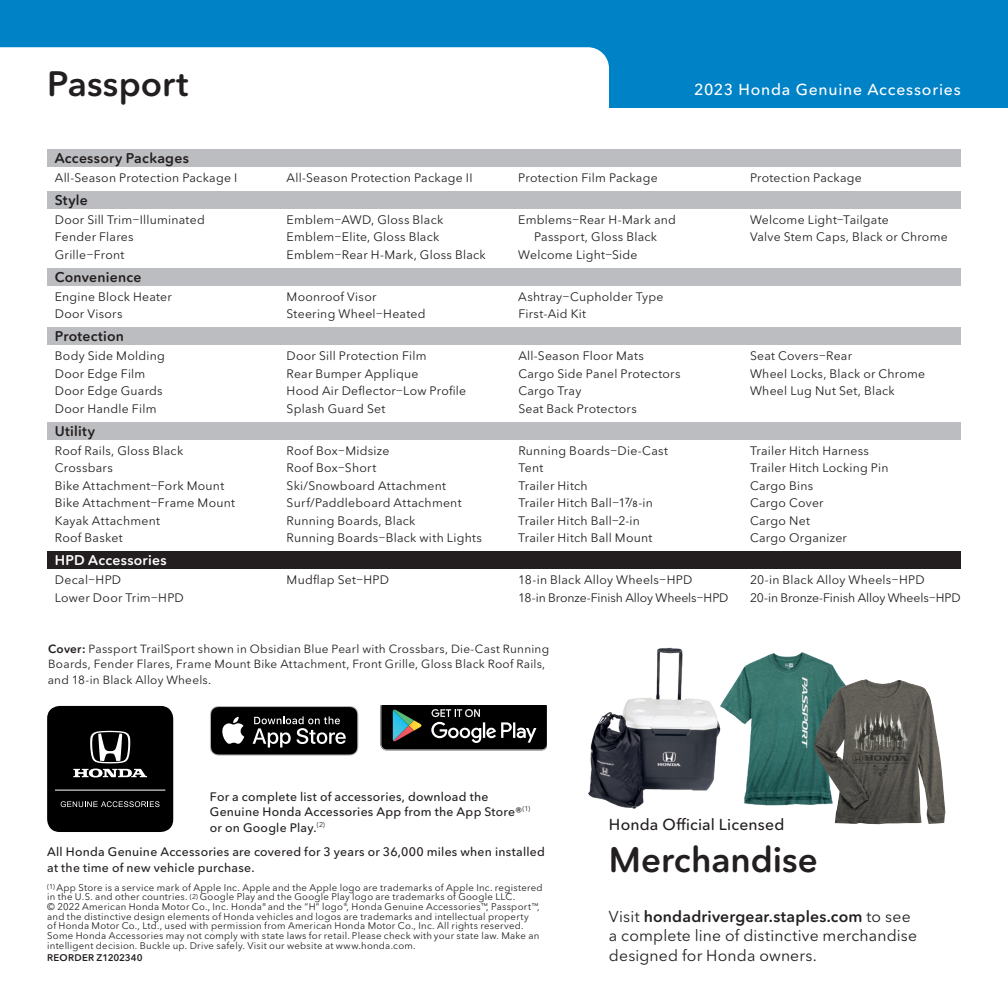
<style>
.page{position:relative;width:1008px;height:1008px;background:#fff}
.page>*{position:absolute;margin:0;border:0;box-sizing:border-box;transform-origin:0 0}
.t1{font:600 35px "Avenir Next Rounded Pro";color:#231f20}
.t2{font:15.75px/19.2px "Avenir Next Rounded Pro";letter-spacing:.01em;color:#231f20}
.t3{font:500 15.75px "Avenir Next Rounded Pro";letter-spacing:.05em;color:#fff}
.t4{font:500 15.75px "Avenir Next Rounded Pro";letter-spacing:.01em;color:#231f20}
.t5{font:600 14px "Avenir Next Rounded Pro";letter-spacing:.015em;color:#231f20}
.t6{font:600 14px "Avenir Next Rounded Pro";letter-spacing:.02em;color:#fff}
.t7{font:12.25px/17.5px "Avenir Next Rounded Pro";letter-spacing:.02em;color:#231f20}
.t8{font:500 12.25px/15.8px "Avenir Next Rounded Pro";letter-spacing:.02em;color:#231f20}
.t9{font:12.25px/17.5px "Avenir Next Rounded Pro";letter-spacing:-.005em;color:#231f20}
.t10{font:11.9px/15.2px "Avenir Next Rounded Pro";letter-spacing:.02em;color:#231f20}
.t11{font:9.62px/9.6px "Avenir Next Rounded Pro";letter-spacing:.025em;color:#231f20}
.t12{font:600 9.62px "Avenir Next Rounded Pro";letter-spacing:.02em;color:#231f20}
.s1{font-family:"Acura Bespoke"}
.s2{font-weight:500;font-size:8.75px}
.s3{font-weight:600}
</style>
<div class="page">
<div style="left:0;top:0;width:1008px;height:108px;background:#0082c7"></div>
<div style="left:0;top:47px;width:609px;height:61px;background:#fff"></div>
<img style="left:588px;top:647px;width:131px;height:162px">
<img style="left:719px;top:652px;width:122px;height:154px">
<img style="left:814px;top:679px;width:132px;height:145px">
<div style="left:47px;top:706px;width:126px;height:126px;background:#000;border-radius:13px"></div>
<svg style="left:73px;top:769px;width:74px;height:8px"></svg>
<svg style="left:90px;top:731px;width:40px;height:32px"></svg>
<hr style="left:55px;top:790px;width:110px;height:1px;background:#fff">
<svg style="left:61px;top:801px;width:99px;height:6px"></svg>
<svg style="left:210px;top:706px;width:148px;height:50px;background:#333334"></svg>
<svg style="left:380px;top:706px;width:167px;height:45px;background:#2a2e2d"></svg>
<div style="left:47px;top:268px;width:914px;height:17px;background:#bcbdc0"></div>
<div style="left:47px;top:328px;width:914px;height:17px;background:#bcbdc0"></div>
<div style="left:47px;top:422px;width:914px;height:17px;background:#bcbdc0"></div>
<div style="left:47px;top:552px;width:914px;height:17px;background:#231f20"></div>
<div style="left:47px;top:191px;width:914px;height:17px;background:#bcbdc0"></div>
<div style="left:47px;top:149px;width:914px;height:17px;background:#bcbdc0"></div>
<h1 class="t1" style="left:47px;top:62px;width:143px">Passport</h1>
<p class="t3" style="left:694px;top:80px;width:268px">2023 Honda Genuine Accessories</p>
<p class="t5" style="left:55px;top:150px;width:136px">Accessory Packages</p>
<p class="t7" style="left:55px;top:169px;width:184px">All-Season Protection Package I</p>
<p class="t7" style="left:287px;top:169px;width:187px">All-Season Protection Package II</p>
<p class="t7" style="left:518px;top:169px;width:141px">Protection Film Package</p>
<p class="t7" style="left:750px;top:169px;width:113px">Protection Package</p>
<p class="t5" style="left:55px;top:191px;width:35px">Style</p>
<p class="t7" style="left:55px;top:211px;width:152px">Door Sill Trim<span class="s1">-</span>Illuminated<br>Fender Flares<br>Grille<span class="s1">-</span>Front</p>
<p class="t7" style="left:287px;top:211px;width:201px">Emblem<span class="s1">-</span>AWD, Gloss Black<br>Emblem<span class="s1">-</span>Elite, Gloss Black<br>Emblem<span class="s1">-</span>Rear H-Mark, Gloss Black</p>
<p class="t7" style="left:518px;top:211px;width:159px">Emblems<span class="s1">-</span>Rear H-Mark and</p>
<p class="t7" style="left:534px;top:228px;width:125px">Passport, Gloss Black</p>
<p class="t7" style="left:518px;top:246px;width:121px">Welcome Light<span class="s1">-</span>Side</p>
<p class="t5" style="left:55px;top:268px;width:88px">Convenience</p>
<p class="t7" style="left:750px;top:211px;width:199px">Welcome Light<span class="s1">-</span>Tailgate<br>Valve Stem Caps, Black or Chrome</p>
<p class="t7" style="left:55px;top:288px;width:119px">Engine Block Heater<br>Door Visors</p>
<p class="t7" style="left:287px;top:288px;width:140px">Moonroof Visor<br>Steering Wheel<span class="s1">-</span>Heated</p>
<p class="t7" style="left:518px;top:288px;width:147px">Ashtray<span class="s1">-</span>Cupholder Type<br>First-Aid Kit</p>
<p class="t7" style="left:55px;top:347px;width:111px">Body Side Molding<br>Door Edge Film<br>Door Edge Guards<br>Door Handle Film</p>
<p class="t7" style="left:287px;top:347px;width:181px">Door Sill Protection Film<br>Rear Bumper Applique<br>Hood Air Deflector<span class="s1">-</span>Low Profile<br>Splash Guard Set</p>
<p class="t7" style="left:518px;top:347px;width:164px">All-Season Floor Mats<br>Cargo Side Panel Protectors<br>Cargo Tray<br>Seat Back Protectors</p>
<p class="t7" style="left:750px;top:347px;width:177px">Seat Covers<span class="s1">-</span>Rear<br>Wheel Locks, Black or Chrome<br>Wheel Lug Nut Set, Black</p>
<p class="t7" style="left:55px;top:442px;width:182px">Roof Rails, Gloss Black<br>Crossbars<br>Bike Attachment<span class="s1">-</span>Fork Mount<br>Bike Attachment<span class="s1">-</span>Frame Mount<br>Kayak Attachment<br>Roof Basket</p>
<p class="t7" style="left:287px;top:442px;width:197px">Roof Box<span class="s1">-</span>Midsize<br>Roof Box<span class="s1">-</span>Short<br>Ski/Snowboard Attachment<br>Surf/Paddleboard Attachment<br>Running Boards, Black<br>Running Boards<span class="s1">-</span>Black with Lights</p>
<p class="t7" style="left:518px;top:442px;width:151px">Running Boards<span class="s1">-</span>Die-Cast<br>Tent<br>Trailer Hitch<br>Trailer Hitch Ball<span class="s1">-</span>1<sup>7</sup>/<span class="s2">8</span>-in<br>Trailer Hitch Ball<span class="s1">-</span>2-in<br>Trailer Hitch Ball Mount</p>
<p class="t7" style="left:750px;top:442px;width:140px">Trailer Hitch Harness<br>Trailer Hitch Locking Pin<br>Cargo Bins<br>Cargo Cover<br>Cargo Net<br>Cargo Organizer</p>
<p class="t7" style="left:55px;top:571px;width:131px">Decal<span class="s1">-</span>HPD<br>Lower Door Trim<span class="s1">-</span>HPD</p>
<p class="t7" style="left:287px;top:571px;width:104px">Mudflap Set<span class="s1">-</span>HPD</p>
<p class="t9" style="left:518px;top:571px;width:212px">18-in Black Alloy Wheels<span class="s1">-</span>HPD<br>18-in Bronze-Finish Alloy Wheels<span class="s1">-</span>HPD</p>
<p class="t9" style="left:750px;top:571px;width:212px">20-in Black Alloy Wheels<span class="s1">-</span>HPD<br>20-in Bronze-Finish Alloy Wheels<span class="s1">-</span>HPD</p>
<p class="t5" style="left:55px;top:328px;width:71px">Protection</p>
<p class="t5" style="left:55px;top:422px;width:42px">Utility</p>
<p class="t6" style="left:55px;top:552px;width:113px">HPD Accessories</p>
<p class="t10" style="left:48px;top:641px;width:503px"><span class="s3">Cover:</span> Passport TrailSport shown in Obsidian Blue Pearl with Crossbars, Die-Cast Running<br>Boards, Fender Flares, Frame Mount Bike Attachment, Front Grille, Gloss Black Roof Rails, and 18-in Black Alloy Wheels.</p>
<p class="t8" style="left:210px;top:788px;width:322px">For a complete list of accessories, download the<br>Genuine Honda Accessories App from the App Store®<sup>(1) </sup>or on Google Play.<sup>(2)</sup></p>
<p class="t8" style="left:47px;top:844px;width:499px">All Honda Genuine Accessories are covered for 3 years or 36,000 miles when installed at the time of new vehicle purchase.</p>
<p class="t11" style="left:47px;top:883px;width:497px"><sup>(1)</sup> App Store is a service mark of Apple Inc. Apple and the Apple logo are trademarks of Apple Inc. registered in the U.S. and other countries. <sup>(2)</sup> Google Play and the Google Play logo are trademarks of Google LLC.<br>© 2022 American Honda Motor Co., Inc. Honda<sup>®</sup> and the “H” logo<sup>®</sup>, Honda Genuine Accessories<sup>™</sup>, Passport<sup>™</sup>, and the distinctive design elements of Honda vehicles and logos are trademarks and intellectual property<br>of Honda Motor Co., Ltd., used with permission from American Honda Motor Co., Inc. All rights reserved.<br>Some Honda Accessories may not comply with state laws for retail. Please check with your state law. Make an intelligent decision. Buckle up. Drive safely. Visit our website at www.honda.com.</p>
<p class="t12" style="left:47px;top:952px;width:97px">REORDER Z1202340</p>
<p class="t4" style="left:609px;top:814px;width:177px">Honda Official Licensed</p>
<h1 class="t1" style="left:609px;top:838px;width:210px">Merchandise</h1>
<p class="t2" style="left:609px;top:907px;width:310px">Visit <span class="s3">hondadrivergear.staples.com</span> to see a complete line of distinctive merchandise designed for Honda owners.</p>
</div>
